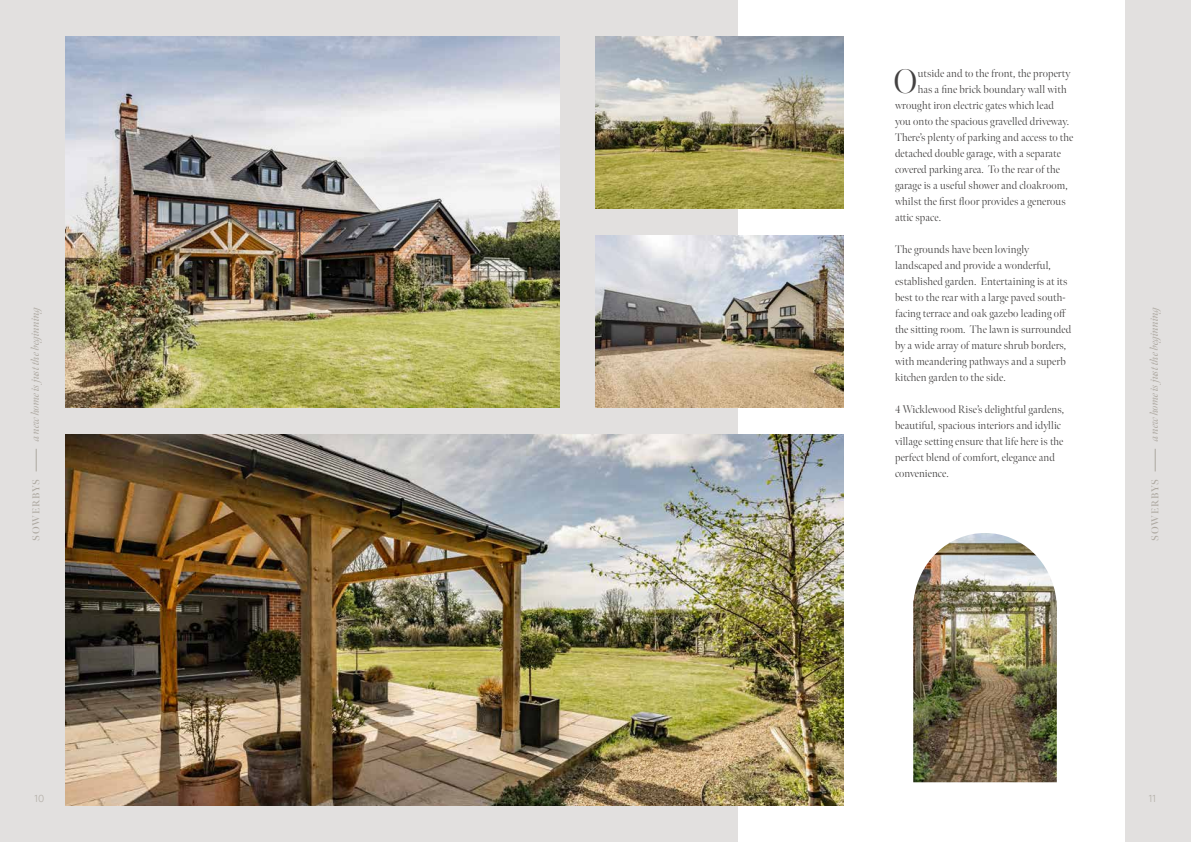
<style>
.page{position:relative;width:1191px;height:842px;background:#fff}
.page>*{position:absolute;margin:0;border:0;box-sizing:border-box;transform-origin:0 0}
.t1{font:300 34px "Meno Banner";color:#434141}
.t2{font:300 11px/16px "Meno Banner";letter-spacing:.01em;color:#434141}
.t3{font:italic 11px "Meno Banner";letter-spacing:-.01em;color:#ada8a0}
.t4{font:600 10px "Meno Banner";letter-spacing:.08em;color:#ada8a0}
.t5{font:300 10px "Quasimoda";color:#ada8a0}
</style>
<div class="page">
<div style="left:0;top:0;width:595px;height:842px;background:#e2e0df"></div>
<div style="left:595px;top:0;width:596px;height:842px;background:#e2e0df"></div>
<svg style="left:36px;top:449px;width:1px;height:22px"></svg>
<svg style="left:1155px;top:449px;width:1px;height:22px"></svg>
<div style="left:737px;top:0;width:387px;height:842px;background:#fff"></div>
<img style="left:595px;top:36px;width:249px;height:172px">
<img style="left:595px;top:235px;width:249px;height:172px">
<img style="left:66px;top:36px;width:493px;height:371px">
<img style="left:66px;top:434px;width:778px;height:372px">
<img style="left:913px;top:533px;width:143px;height:249px">
<h1 class="t1" style="left:893px;top:61px;width:25px">O</h1>
<p class="t2" style="left:918px;top:65px;width:154px">utside and to the front, the property</p>
<p class="t2" style="left:918px;top:81px;width:150px">has a fine brick boundary wall with</p>
<p class="t2" style="left:895px;top:97px;width:160px">wrought iron electric gates which lead</p>
<p class="t2" style="left:895px;top:113px;width:176px">you onto the spacious gravelled driveway.</p>
<p class="t2" style="left:895px;top:129px;width:180px">There’s plenty of parking and access to the</p>
<p class="t2" style="left:895px;top:145px;width:167px">detached double garage, with a separate</p>
<p class="t2" style="left:895px;top:161px;width:166px">covered parking area. To the rear of the</p>
<p class="t2" style="left:895px;top:177px;width:174px">garage is a useful shower and cloakroom,</p>
<p class="t2" style="left:895px;top:193px;width:172px">whilst the first floor provides a generous</p>
<p class="t2" style="left:895px;top:209px;width:48px">attic space.</p>
<p class="t2" style="left:895px;top:241px;width:178px">The grounds have been lovingly landscaped and provide a wonderful, established garden. Entertaining is at its best to the rear with a large paved south&shy;facing terrace and oak gazebo leading off the sitting room. The lawn is surrounded by a wide array of mature shrub borders, with meandering pathways and a superb kitchen garden to the side.</p>
<p class="t2" style="left:895px;top:402px;width:171px">4 Wicklewood Rise’s delightful gardens, beautiful, spacious interiors and idyllic village setting ensure that life here is the perfect blend of comfort, elegance and convenience.</p>
<p class="t3" style="left:29px;top:441px;width:138px;rotate:-90deg">a new home is just the beginning</p>
<p class="t3" style="left:1147px;top:441px;width:138px;rotate:-90deg">a new home is just the beginning</p>
<p class="t4" style="left:30px;top:541px;width:63px;rotate:-90deg">SOWERBYS</p>
<p class="t4" style="left:1149px;top:541px;width:63px;rotate:-90deg">SOWERBYS</p>
<p class="t5" style="left:35px;top:791px;width:11px">10</p>
<p class="t5" style="left:1148px;top:791px;width:9px">11</p>
</div>
